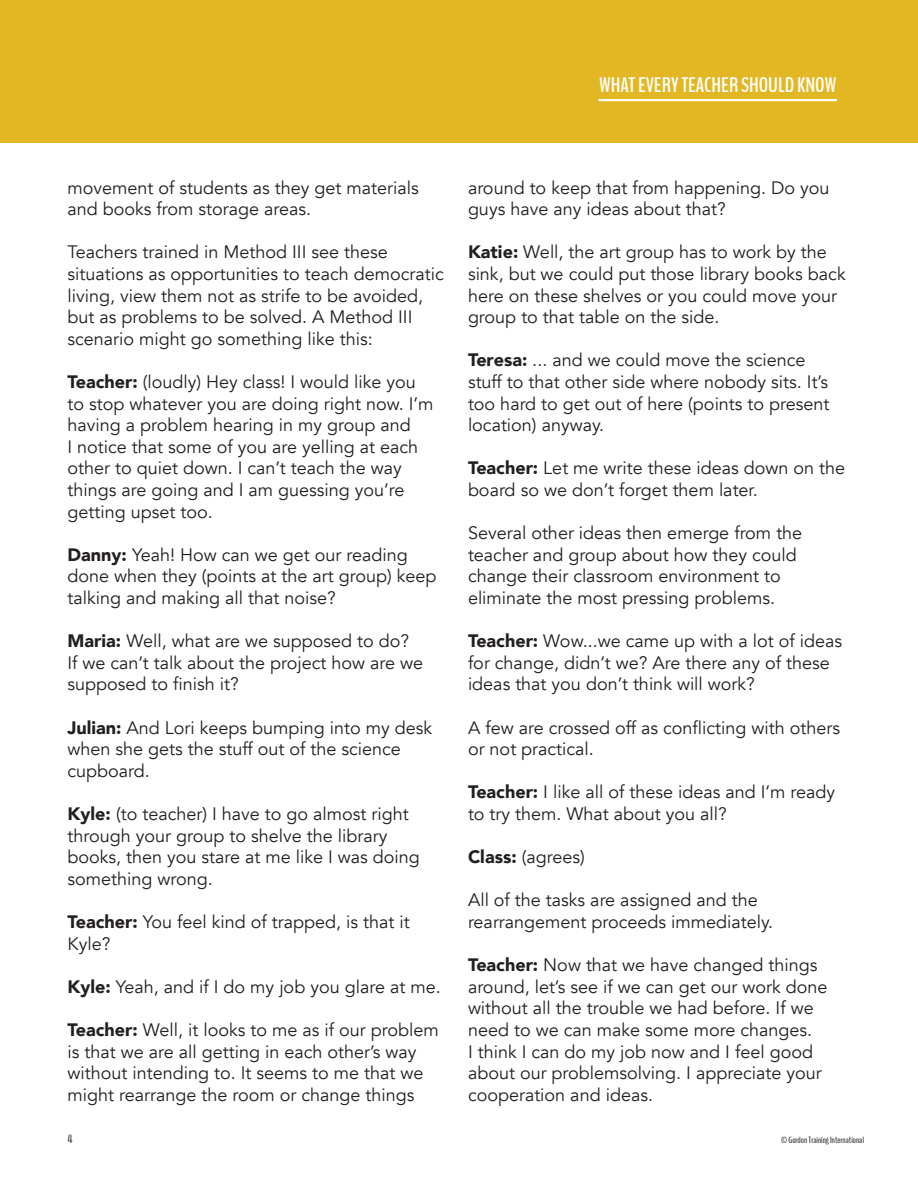
<style>
.page{position:relative;width:918px;height:1188px;background:#fff}
.page>*{position:absolute;margin:0;border:0;box-sizing:border-box;transform-origin:0 0}
.t1{font:700 21px "Bench Nine";color:#fff}
.t2{font:18px/21.6px "Avenir";color:#231f20}
.t3{font:12px "Bench Nine";color:#231f20}
.t4{font:9px "Bench Nine";color:#231f20}
.s1{font-weight:900}
</style>
<div class="page">
<div style="left:0;top:0;width:918px;height:142px;background:#e3b723"></div>
<hr style="left:598px;top:99px;width:239px;height:2px;background:#fff">
<p class="t1" style="left:599px;top:71px;width:239px">WHAT EVERY TEACHER SHOULD KNOW</p>
<p class="t2" style="left:68px;top:177px;width:353px">movement of students as they get materials and books from storage areas.</p>
<p class="t2" style="left:68px;top:242px;width:378px">Teachers trained in Method III see these situations as opportunities to teach democratic living, view them not as strife to be avoided, but as problems to be solved. A Method III scenario might go something like this:</p>
<p class="t2" style="left:68px;top:371px;width:368px"><span class="s1">Teacher:</span> (loudly) Hey class! I would like you to stop whatever you are doing right now. I’m having a problem hearing in my group and<br>I notice that some of you are yelling at each other to quiet down. I can’t teach the way things are going and I am guessing you’re getting upset too.</p>
<p class="t2" style="left:68px;top:544px;width:371px"><span class="s1">Danny:</span> Yeah! How can we get our reading done when they (points at the art group) keep talking and making all that noise?</p>
<p class="t2" style="left:68px;top:630px;width:357px"><span class="s1">Maria:</span> Well, what are we supposed to do?<br>If we can’t talk about the project how are we supposed to finish it?</p>
<p class="t2" style="left:68px;top:717px;width:366px"><span class="s1">Julian:</span> And Lori keeps bumping into my desk when she gets the stuff out of the science cupboard.</p>
<p class="t2" style="left:68px;top:803px;width:354px"><span class="s1">Kyle:</span> (to teacher) I have to go almost right through your group to shelve the library books, then you stare at me like I was doing something wrong.</p>
<p class="t2" style="left:68px;top:911px;width:344px"><span class="s1">Teacher:</span> You feel kind of trapped, is that it<br>Kyle?</p>
<p class="t2" style="left:68px;top:976px;width:375px"><span class="s1">Kyle:</span> Yeah, and if I do my job you glare at me.</p>
<p class="t2" style="left:68px;top:1019px;width:373px"><span class="s1">Teacher:</span> Well, it looks to me as if our problem is that we are all getting in each other’s way without intending to. It seems to me that we might rearrange the room or change things</p>
<p class="t3" style="left:68px;top:1131px;width:7px">4</p>
<p class="t2" style="left:468px;top:177px;width:363px">around to keep that from happening. Do you guys have any ideas about that?</p>
<p class="t2" style="left:468px;top:242px;width:379px"><span class="s1">Katie:</span> Well, the art group has to work by the sink, but we could put those library books back here on these shelves or you could move your group to that table on the side.</p>
<p class="t2" style="left:468px;top:350px;width:363px"><span class="s1">Teresa:</span> ... and we could move the science stuff to that other side where nobody sits. It’s too hard to get out of here (points to present location) anyway.</p>
<p class="t2" style="left:468px;top:458px;width:379px"><span class="s1">Teacher:</span> Let me write these ideas down on the board so we don’t forget them later.</p>
<p class="t2" style="left:468px;top:522px;width:336px">Several other ideas then emerge from the teacher and group about how they could change their classroom environment to eliminate the most pressing problems.</p>
<p class="t2" style="left:468px;top:630px;width:376px"><span class="s1">Teacher:</span> Wow...we came up with a lot of ideas for change, didn’t we? Are there any of these ideas that you don’t think will work?</p>
<p class="t2" style="left:468px;top:717px;width:374px">A few are crossed off as conflicting with others or not practical.</p>
<p class="t2" style="left:468px;top:782px;width:369px"><span class="s1">Teacher:</span> I like all of these ideas and I’m ready to try them. What about you all?</p>
<p class="t2" style="left:468px;top:846px;width:118px"><span class="s1">Class:</span> (agrees)</p>
<p class="t2" style="left:468px;top:890px;width:307px">All of the tasks are assigned and the rearrangement proceeds immediately.</p>
<p class="t2" style="left:468px;top:954px;width:361px"><span class="s1">Teacher:</span> Now that we have changed things around, let’s see if we can get our work done without all the trouble we had before. If we need to we can make some more changes.<br>I think I can do my job now and I feel good about our problemsolving. I appreciate your cooperation and ideas.</p>
<p class="t4" style="left:781px;top:1134px;width:84px">© Gordon Training International</p>
</div>
